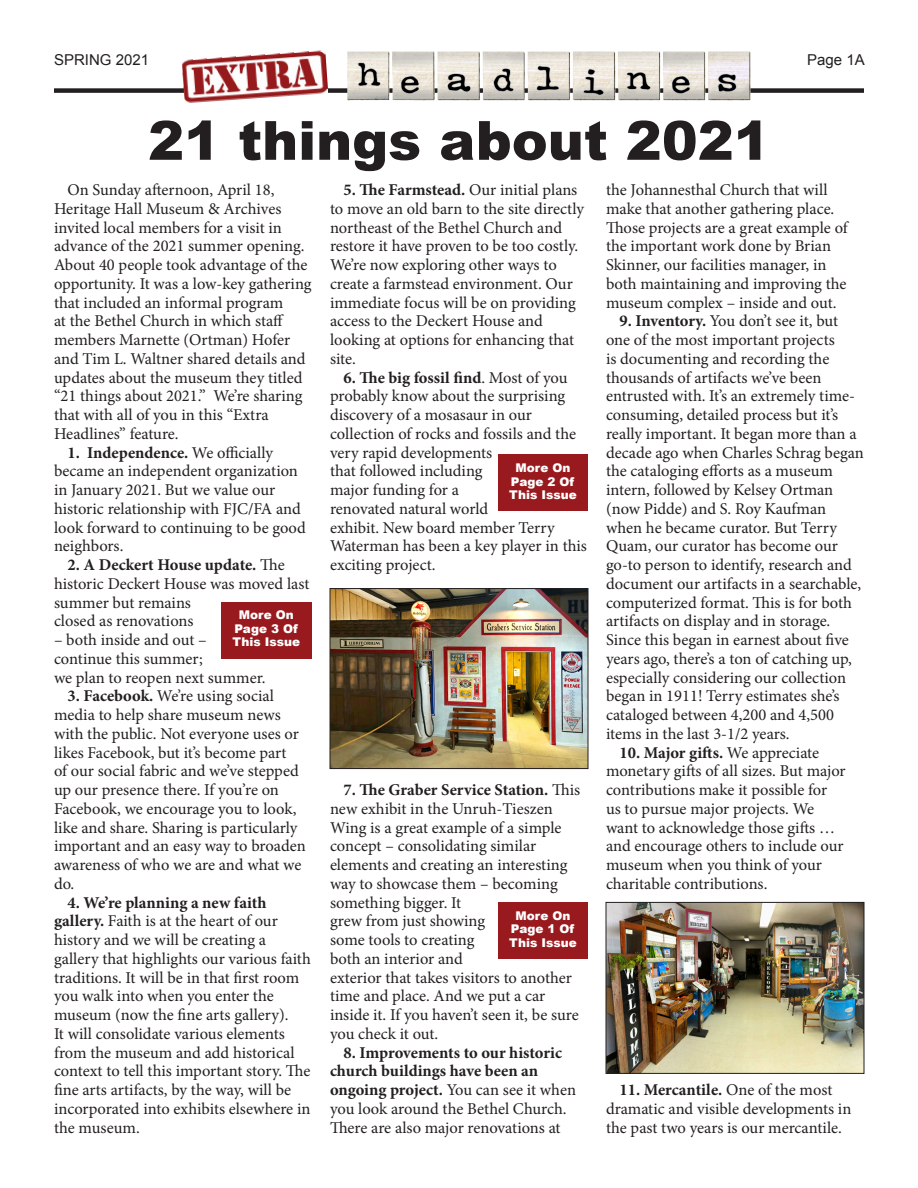
<style>
.page{position:relative;width:918px;height:1188px;background:#fff}
.page>*{position:absolute;margin:0;border:0;box-sizing:border-box;transform-origin:0 0}
.t1{font:900 54px "Arial";color:#231f20}
.News1{font:16.5px/18.8px "Minion Pro";letter-spacing:-.005em;color:#231f20}
.t2{font:15px "Arial";color:#231f20}
.t3{font:900 12px/13.5px "Arial";color:#fff;text-align:center}
.s1{font-weight:700}
</style>
<div class="page">
<div style="left:54px;top:88px;width:810px;height:5px;background:#231f20"></div>
<img style="left:346px;top:52px;width:404px;height:49px">
<img style="left:182px;top:50px;width:146px;height:53px">
<div style="left:221px;top:602px;width:90px;height:57px;background:#981a1e"></div>
<div style="left:498px;top:454px;width:90px;height:58px;background:#981a1e"></div>
<div style="left:498px;top:902px;width:90px;height:57px;background:#981a1e"></div>
<img style="left:332px;top:590px;width:254px;height:177px">
<div style="left:330px;top:588px;width:258px;height:181px;border:1px solid #231f20"></div>
<img style="left:608px;top:904px;width:254px;height:168px">
<div style="left:606px;top:902px;width:258px;height:172px;border:1px solid #231f20"></div>
<p class="t2" style="left:54px;top:50px;width:97px">SPRING 2021</p>
<p class="t2" style="left:807px;top:50px;width:59px">Page 1A</p>
<p class="t1" style="left:148px;top:101px;width:623px">21 things about 2021</p>
<p class="News1" style="left:54px;top:180px;width:259px;text-indent:14px">On Sunday afternoon, April 18, Heritage Hall Museum &amp; Archives invited local members for a visit in advance of the 2021 summer opening.<br>About 40 people took advantage of the opportunity. It was a low-key gathering that included an informal program<br>at the Bethel Church in which staff members Marnette (Ortman) Hofer and Tim L. Waltner shared details and updates about the museum they titled “21 things about 2021.” We’re sharing that with all of you in this “Extra Headlines” feature.</p>
<p class="News1" style="left:54px;top:443px;width:253px;text-indent:14px"><span class="s1">1. Independence.</span> We officially became an independent organization in January 2021. But we value our historic relationship with FJC/FA and look forward to continuing to be good neighbors.</p>
<p class="News1" style="left:54px;top:555px;width:257px;text-indent:14px"><span class="s1">2. A Deckert House update.</span> The historic Deckert House was moved last summer but remains<br>closed as renovations</p>
<p class="News1" style="left:54px;top:630px;width:213px">– both inside and out – continue this summer;<br>we plan to reopen next summer.</p>
<p class="News1" style="left:54px;top:687px;width:253px;text-indent:14px"><span class="s1">3. Facebook.</span> We’re using social media to help share museum news with the public. Not everyone uses or likes Facebook, but it’s become part<br>of our social fabric and we’ve stepped up our presence there. If you’re on<br>Facebook, we encourage you to look, like and share. Sharing is particularly important and an easy way to broaden awareness of who we are and what we do.</p>
<p class="News1" style="left:54px;top:893px;width:258px;text-indent:14px"><span class="s1">4. We’re planning a new faith gallery.</span> Faith is at the heart of our history and we will be creating a gallery that highlights our various faith traditions. It will be in that first room you walk into when you enter the museum (now the fine arts gallery).<br>It will consolidate various elements from the museum and add historical context to tell this important story. The fine arts artifacts, by the way, will be incorporated into exhibits elsewhere in the museum.</p>
<p class="News1" style="left:330px;top:180px;width:255px;text-indent:14px"><span class="s1">5. The Farmstead.</span> Our initial plans to move an old barn to the site directly northeast of the Bethel Church and restore it have proven to be too costly.<br>We’re now exploring other ways to create a farmstead environment. Our immediate focus will be on providing access to the Deckert House and looking at options for enhancing that site.</p>
<p class="News1" style="left:330px;top:368px;width:259px;text-indent:14px"><span class="s1">6. The big fossil find</span>. Most of you probably know about the surprising discovery of a mosasaur in our collection of rocks and fossils and the very rapid developments<br>that followed including<br>major funding for a<br>renovated natural world<br>exhibit. New board member Terry<br>Waterman has been a key player in this exciting project.</p>
<p class="News1" style="left:606px;top:180px;width:243px">the Johannesthal Church that will make that another gathering place.<br>Those projects are a great example of the important work done by Brian Skinner, our facilities manager, in both maintaining and improving the museum complex – inside and out.</p>
<p class="News1" style="left:606px;top:312px;width:259px;text-indent:14px"><span class="s1">9. Inventory.</span> You don’t see it, but one of the most important projects<br>is documenting and recording the thousands of artifacts we’ve been entrusted with. It’s an extremely time&shy;consuming, detailed process but it’s really important. It began more than a decade ago when Charles Schrag began the cataloging efforts as a museum intern, followed by Kelsey Ortman (now Pidde) and S. Roy Kaufman when he became curator. But Terry Quam, our curator has become our go-to person to identify, research and document our artifacts in a searchable, computerized format. This is for both artifacts on display and in storage.<br>Since this began in earnest about five years ago, there’s a ton of catching up, especially considering our collection began in 1911! Terry estimates she’s cataloged between 4,200 and 4,500 items in the last 3-1/2 years.</p>
<p class="News1" style="left:606px;top:743px;width:241px;text-indent:14px"><span class="s1">10. Major gifts.</span> We appreciate monetary gifts of all sizes. But major contributions make it possible for us to pursue major projects. We want to acknowledge those gifts … and encourage others to include our museum when you think of your charitable contributions.</p>
<p class="t3" style="left:509px;top:461px;width:69px">More On<br>Page 2 Of<br>This Issue</p>
<p class="t3" style="left:233px;top:608px;width:69px">More On<br>Page 3 Of<br>This Issue</p>
<p class="News1" style="left:330px;top:780px;width:252px;text-indent:14px"><span class="s1">7. The Graber Service Station.</span> This new exhibit in the Unruh-Tieszen<br>Wing is a great example of a simple concept – consolidating similar elements and creating an interesting way to showcase them – becoming something bigger. It<br>grew from just showing<br>some tools to creating<br>both an interior and<br>exterior that takes visitors to another time and place. And we put a car inside it. If you haven’t seen it, be sure you check it out.</p>
<p class="News1" style="left:330px;top:1043px;width:248px;text-indent:14px"><span class="s1">8. Improvements to our historic church buildings have been an ongoing project.</span> You can see it when you look around the Bethel Church.<br>There are also major renovations at</p>
<p class="t3" style="left:509px;top:909px;width:69px">More On<br>Page 1 Of<br>This Issue</p>
<p class="News1" style="left:606px;top:1080px;width:247px;text-align:center"><span class="s1">11. Mercantile.</span> One of the most dramatic and visible developments in the past two years is our mercantile.</p>
</div>
